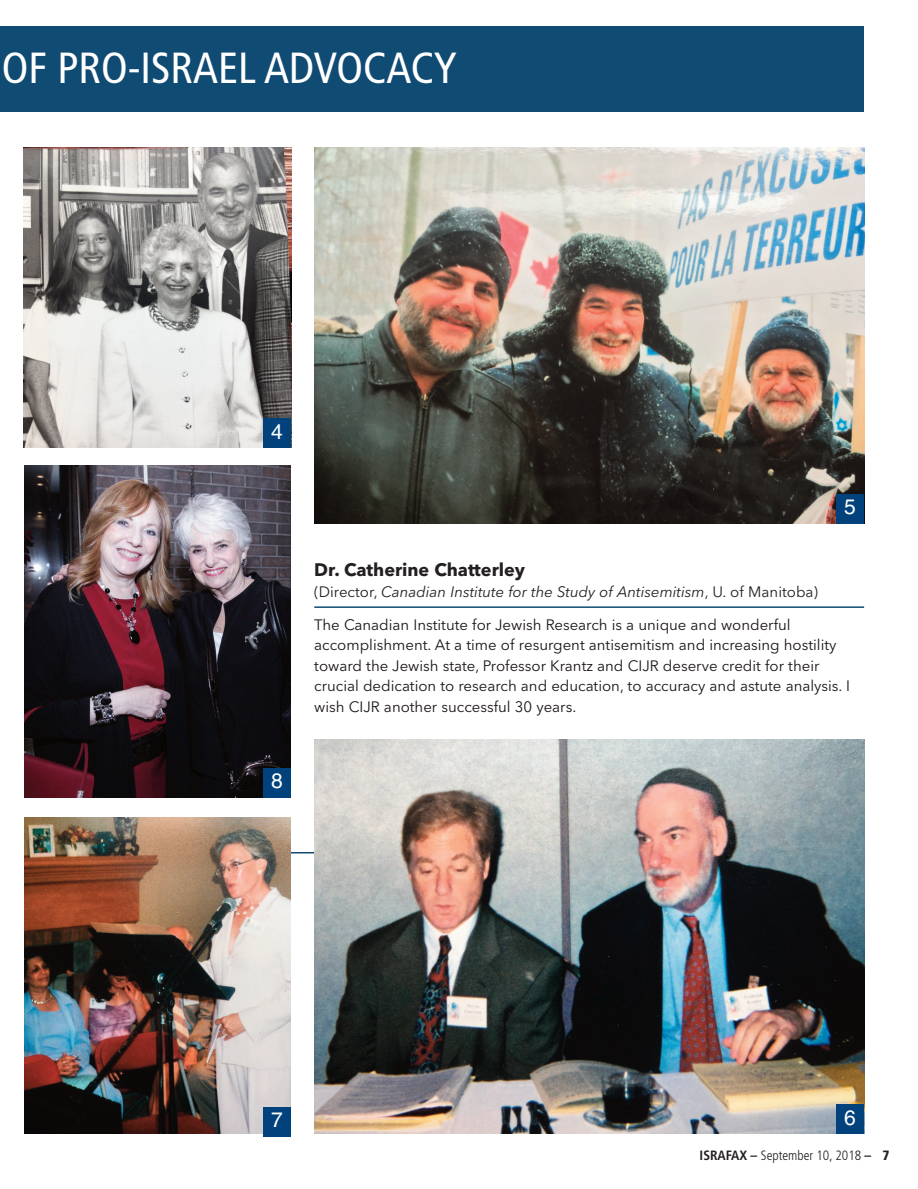
<style>
.page{position:relative;width:918px;height:1189px;background:#fff}
.page>*{position:absolute;margin:0;border:0;box-sizing:border-box;transform-origin:0 0}
.t1{font:condensed 43.5px "Frutiger LT Std";color:#fff}
.t2{font:21px "Helvetica";color:#fff}
.t3{font:700 18px "Avenir Next";color:#231f20}
.t4{font:15px/20.5px "Avenir Next";color:#1a1514}
.t5{font:300 condensed 13.5px "Frutiger LT Std";color:#231f20}
.s1{color:#231f20}
.s2{font-style:italic;color:#231f20}
.s3{font-weight:700}
.s4{font-weight:900}
</style>
<div class="page">
<div style="left:0;top:26px;width:863px;height:86px;background:#104b74"></div>
<hr style="left:314px;top:606px;width:549px;height:2px;background:#104b74">
<hr style="left:37px;top:852px;width:392px;height:1px;background:#104b74">
<img style="left:24px;top:465px;width:267px;height:332px">
<img style="left:24px;top:147px;width:267px;height:301px">
<img style="left:24px;top:817px;width:267px;height:316px">
<img style="left:314px;top:740px;width:549px;height:393px">
<img style="left:314px;top:147px;width:549px;height:376px">
<div style="left:263px;top:418px;width:28px;height:30px;background:#01427c"></div>
<div style="left:263px;top:768px;width:28px;height:29px;background:#01427c"></div>
<div style="left:263px;top:1107px;width:28px;height:29px;background:#01427c"></div>
<div style="left:835px;top:494px;width:28px;height:29px;background:#01427c"></div>
<div style="left:835px;top:1104px;width:28px;height:29px;background:#01427c"></div>
<h1 class="t1" style="left:2px;top:50px;width:456px">OF PRO-ISRAEL ADVOCACY</h1>
<h2 class="t2" style="left:271px;top:423px;width:13px">4</h2>
<h2 class="t2" style="left:271px;top:772px;width:13px">8</h2>
<h2 class="t2" style="left:844px;top:499px;width:13px">5</h2>
<p class="t3" style="left:314px;top:554px;width:212px">Dr. Catherine Chatterley</p>
<p class="t4" style="left:314px;top:575px;width:505px;line-height:32.5px"><span class="s1">(Director,</span> <span class="s2">Canadian Institute for the Study of Antisemitism</span><span class="s1">, U. of Manitoba)<br></span>The Canadian Institute for Jewish Research is a unique and wonderful</p>
<p class="t4" style="left:314px;top:634px;width:537px">accomplishment. At a time of resurgent antisemitism and increasing hostility toward the Jewish state, Professor Krantz and CIJR deserve credit for their crucial dedication to research and education, to accuracy and astute analysis. I wish CIJR another successful 30 years.</p>
<h2 class="t2" style="left:271px;top:1112px;width:13px">7</h2>
<h2 class="t2" style="left:844px;top:1109px;width:13px">6</h2>
<p class="t5" style="left:699px;top:1149px;width:191px"><span class="s3">ISRAFAX –</span> September 10, 2018 <span class="s3">–</span> <span class="s4">7</span></p>
</div>
